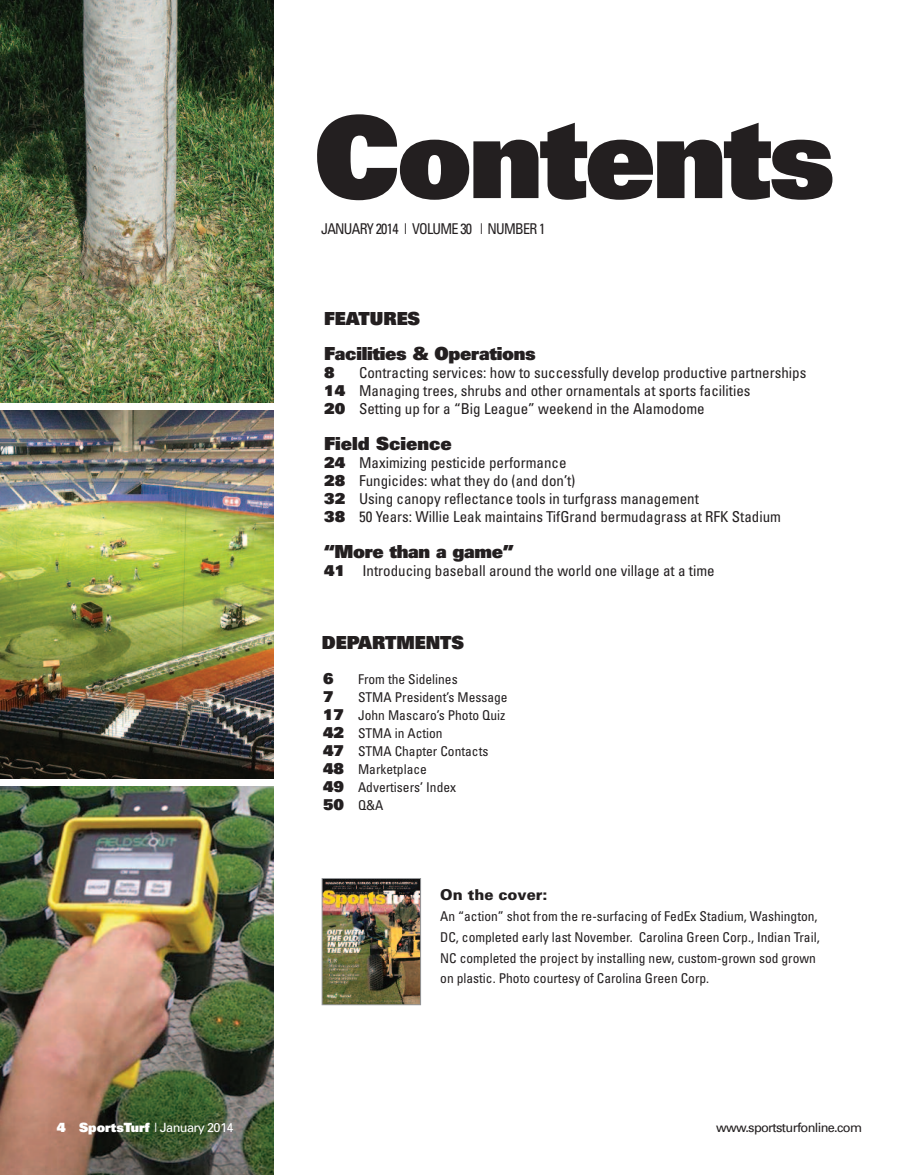
<style>
.page{position:relative;width:918px;height:1175px;background:#fff}
.page>*{position:absolute;margin:0;border:0;box-sizing:border-box;transform-origin:0 0}
.t1{font:900 112.95px "Univers";letter-spacing:-.025em;color:#231f20}
.t2{font:900 18px "Univers";letter-spacing:-.015em;color:#231f20}
.t3{font:condensed 15px/18px "Univers";color:#231f20}
.t4{font:900 15px "Univers";color:#231f20}
.t5{font:900 15px "Univers";color:#231f20}
.t6{font:condensed 14.85px "Univers";letter-spacing:-.05em;color:#231f20;scale:.95 1}
.t7{font:condensed 13.5px/18px "Univers";color:#231f20}
.t8{font:12.75px "Univers";letter-spacing:-.05em;color:#231f20}
.t9{font:12.75px "Univers";letter-spacing:-.05em;color:#fff}
.s1{font-weight:900}
.s2{font-weight:900;font-stretch:normal}
.s3{font-weight:900;font-stretch:normal;font-size:15px}
</style>
<div class="page">
<img style="left:0;top:787px;width:273px;height:387px">
<img style="left:324px;top:880px;width:95px;height:123px">
<div style="left:322px;top:878px;width:99px;height:127px;border:1px solid #939598"></div>
<img style="left:0;top:410px;width:274px;height:368px">
<img style="left:0;top:0;width:274px;height:402px">
<p class="t9" style="left:57px;top:1122px;width:178px"><span class="s1">4 SportsTurf</span> | January 2014</p>
<p class="t1" style="left:314px;top:116px;width:523px">Contents</p>
<p class="t6" style="left:321px;top:223px;width:238px">JANUARY 2014 | VOLUME 30 | NUMBER 1</p>
<p class="t2" style="left:324px;top:312px;width:98px">FEATURES</p>
<p class="t2" style="left:324px;top:347px;width:213px">Facilities &amp; Operations</p>
<p class="t5" style="left:324px;top:367px;width:12px">8</p>
<p class="t3" style="left:324px;top:365px;width:484px;text-indent:35px">Contracting services: how to successfully develop productive partnerships<br><span class="s2">14</span> Managing trees, shrubs and other ornamentals at sports facilities<br><span class="s2">20</span> Setting up for a “Big League” weekend in the Alamodome</p>
<p class="t2" style="left:324px;top:437px;width:129px">Field Science</p>
<p class="t3" style="left:324px;top:455px;width:458px"><span class="s2">24</span> Maximizing pesticide performance<br><span class="s2">28</span> Fungicides: what they do (and don’t)<br><span class="s2">32</span> Using canopy reflectance tools in turfgrass management<br><span class="s2">38</span> 50 Years: Willie Leak maintains TifGrand bermudagrass at RFK Stadium</p>
<p class="t2" style="left:324px;top:545px;width:191px">“More than a game”</p>
<p class="t3" style="left:324px;top:563px;width:392px"><span class="s2">41</span> Introducing baseball around the world one village at a time</p>
<p class="t2" style="left:322px;top:636px;width:144px">DEPARTMENTS</p>
<p class="t5" style="left:323px;top:673px;width:12px">6</p>
<p class="t7" style="left:358px;top:671px;width:101px">From the Sidelines</p>
<p class="t5" style="left:323px;top:691px;width:12px">7</p>
<p class="t7" style="left:323px;top:689px;width:186px;text-indent:35px">STMA President’s Message<br><span class="s3">17</span> John Mascaro’s Photo Quiz<br><span class="s3">42</span> STMA in Action<br><span class="s3">47</span> STMA Chapter Contacts<br><span class="s3">48</span> Marketplace<br><span class="s3">49</span> Advertisers’ Index<br><span class="s3">50</span> Q&amp;A</p>
<p class="t4" style="left:440px;top:889px;width:109px">On the cover:</p>
<p class="t7" style="left:440px;top:907px;width:381px;line-height:20.7px">An “action” shot from the re-surfacing of FedEx Stadium, Washington, DC, completed early last November. Carolina Green Corp., Indian Trail, NC completed the project by installing new, custom-grown sod grown on plastic. Photo courtesy of Carolina Green Corp.</p>
<p class="t8" style="left:716px;top:1122px;width:147px">www.sportsturfonline.com</p>
</div>
